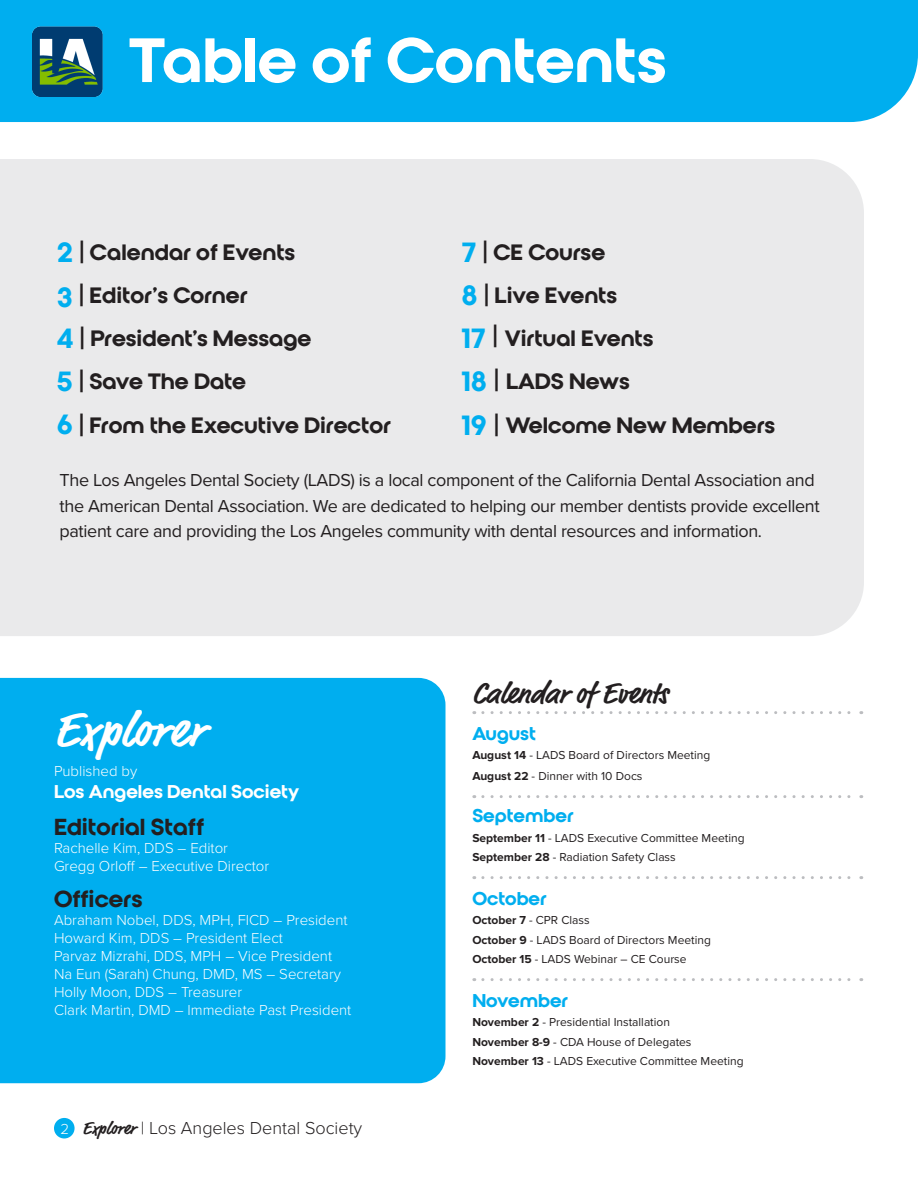
<style>
.page{position:relative;width:918px;height:1188px;background:#fff}
.page>*{position:absolute;margin:0;border:0;box-sizing:border-box;transform-origin:0 0}
.t1{font:700 60.75px "Qualy";color:#fff}
.t2{font:700 49.5px "Market Pro";letter-spacing:.025em;color:#fff}
.t3{font:700 29.85px "Market Pro";color:#231f20}
.t4{font:700 22.5px "Qualy";color:#231f20}
.t5{font:700 21.6px/43.2px "Qualy";color:#231f20}
.t6{font:18px/25.5px "Proxima Nova";letter-spacing:-.02em;color:#231f20}
.t7{font:300 18px "Proxima Nova";color:#231f20}
.t8{font:700 18px "Qualy";color:#00aeef}
.t9{font:700 18px "Qualy";color:#fff}
.t10{font:300 15px/18px "Proxima Nova";color:#fff}
.t11{font:12px/19.5px "Proxima Nova";color:#231f20}
.s1{font-size:27px;color:#00aeef}
.s2{font-weight:300;font-size:27px}
.s3{font-size:15px;color:#fff}
.s4{font-family:"Market Pro";font-weight:700}
.s5{font-weight:700}
</style>
<div class="page">
<div style="left:0;top:0;width:918px;height:122px;background:#00aeef"></div>
<div style="left:0;top:159px;width:864px;height:477px;background:#eaeaeb"></div>
<div style="left:0;top:678px;width:446px;height:405px;background:#00aeef"></div>
<svg style="left:483px;top:711px;width:379px;height:3px"></svg>
<svg style="left:483px;top:795px;width:379px;height:3px"></svg>
<svg style="left:483px;top:876px;width:379px;height:3px"></svg>
<svg style="left:483px;top:978px;width:379px;height:3px"></svg>
<div style="left:54px;top:1118px;width:21px;height:20px;background:#00aeef;border-radius:50%"></div>
<img style="left:32px;top:25px;width:74px;height:71px">
<h1 class="t1" style="left:129px;top:23px;width:539px">Table of Contents</h1>
<h3 class="t5" style="left:57px;top:231px;width:335px"><span class="s1">2</span> <span class="s2">|</span> Calendar of Events<br><span class="s1">3</span> <span class="s2">|</span> Editor’s Corner<br><span class="s1">4</span> <span class="s2">|</span> President's Message<br><span class="s1">5</span> <span class="s2">|</span> Save The Date<br><span class="s1">6</span> <span class="s2">|</span> From the Executive Director</h3>
<h3 class="t5" style="left:462px;top:231px;width:315px"><span class="s1">7</span> <span class="s2">|</span> CE Course<br><span class="s1">8</span> <span class="s2">|</span> Live Events<br><span class="s1">17</span> <span class="s2">|</span> Virtual Events<br><span class="s1">18</span> <span class="s2">|</span> LADS News<br><span class="s1">19</span> <span class="s2">|</span> Welcome New Members</h3>
<p class="t6" style="left:60px;top:467px;width:762px">The Los Angeles Dental Society (LADS) is a local component of the California Dental Association and the American Dental Association. We are dedicated to helping our member dentists provide excellent patient care and providing the Los Angeles community with dental resources and information.</p>
<h2 class="t2" style="left:54px;top:696px;width:152px">Explorer</h2>
<p class="t10" style="left:54px;top:762px;width:85px">Published by</p>
<h3 class="t9" style="left:54px;top:781px;width:247px">Los Angeles Dental Society</h3>
<h3 class="t4" style="left:54px;top:813px;width:152px">Editorial Staff</h3>
<p class="t10" style="left:54px;top:838px;width:217px">Rachelle Kim, DDS – Editor<br>Gregg Orloff – Executive Director</p>
<h3 class="t4" style="left:54px;top:885px;width:90px">Officers</h3>
<p class="t10" style="left:54px;top:910px;width:299px">Abraham Nobel, DDS, MPH, FICD – President Howard Kim, DDS – President Elect<br>Parvaz Mizrahi, DDS, MPH – Vice President Na Eun (Sarah) Chung, DMD, MS – Secretary Holly Moon, DDS – Treasurer<br>Clark Martin, DMD – Immediate Past President</p>
<h3 class="t7" style="left:60px;top:1114px;width:303px"><span class="s3">2</span> <span class="s4">Explorer</span> | Los Angeles Dental Society</h3>
<h3 class="t3" style="left:472px;top:673px;width:197px">Calendar of Events</h3>
<h3 class="t8" style="left:472px;top:722px;width:65px">August</h3>
<p class="t11" style="left:472px;top:744px;width:240px;line-height:21px"><span class="s5">August 14</span> - LADS Board of Directors Meeting<br><span class="s5">August 22</span> - Dinner with 10 Docs</p>
<h3 class="t8" style="left:472px;top:805px;width:103px">September</h3>
<p class="t11" style="left:472px;top:827px;width:274px"><span class="s5">September 11</span> - LADS Executive Committee Meeting<br><span class="s5">September 28</span> - Radiation Safety Class</p>
<h3 class="t8" style="left:472px;top:887px;width:76px">October</h3>
<p class="t11" style="left:472px;top:910px;width:240px"><span class="s5">October 7</span> - CPR Class<br><span class="s5">October 9</span> - LADS Board of Directors Meeting<br><span class="s5">October 15</span> - LADS Webinar – CE Course</p>
<h3 class="t8" style="left:472px;top:989px;width:97px">November</h3>
<p class="t11" style="left:472px;top:1012px;width:273px"><span class="s5">November 2</span> - Presidential Installation<br><span class="s5">November 8-9</span> - CDA House of Delegates<br><span class="s5">November 13</span> - LADS Executive Committee Meeting</p>
</div>
